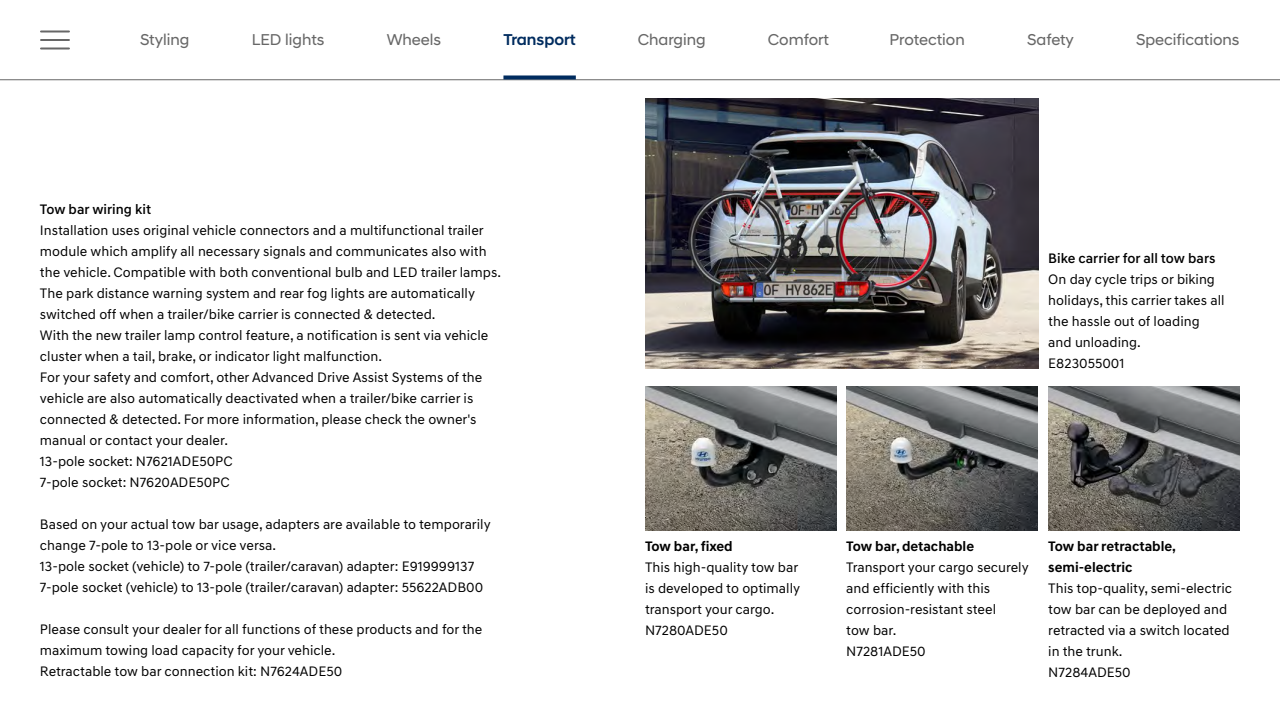
<style>
.page{position:relative;width:1280px;height:720px;background:#fff}
.page>*{position:absolute;margin:0;border:0;box-sizing:border-box;transform-origin:0 0}
.t1{font:16px "Hyundai Sans Head";color:#676767}
.Navigation_Active{font:500 16px "Hyundai Sans Head";color:#002c5f}
._99_BodyCopy_18pt{font:14px/21px "Hyundai Sans Text";color:#000}
._99_BodyCopy_14pt{font:14px/21px "Hyundai Sans Text";color:#000}
._99_BodyCopy_14pt-2{font:700 14px/21px "Hyundai Sans Text";color:#000}
._99_BodyCopy_14pt-3{font:500 14px "Hyundai Sans Text";color:#000}
._99_BodyCopy_18pt-2{font:500 14px "Hyundai Sans Text";color:#000}
</style>
<div class="page">
<img style="left:645px;top:386px;width:192px;height:144px">
<img style="left:1048px;top:386px;width:192px;height:144px">
<img style="left:645px;top:98px;width:393px;height:270px">
<img style="left:847px;top:386px;width:191px;height:144px">
<hr style="left:0;top:80px;width:1280px;height:1px;background:#676767">
<hr style="left:41px;top:30px;width:28px;height:2px;background:#676767">
<hr style="left:41px;top:48px;width:28px;height:2px;background:#676767">
<hr style="left:41px;top:39px;width:28px;height:2px;background:#676767">
<svg style="left:503px;top:75px;width:73px;height:4px"></svg>
<p class="t1" style="left:140px;top:30px;width:51px">Styling</p>
<p class="t1" style="left:252px;top:30px;width:74px">LED lights</p>
<p class="t1" style="left:387px;top:30px;width:56px">Wheels</p>
<p class="Navigation_Active" style="left:503px;top:30px;width:74px">Transport</p>
<p class="t1" style="left:638px;top:30px;width:69px">Charging</p>
<p class="t1" style="left:768px;top:30px;width:63px">Comfort</p>
<p class="t1" style="left:890px;top:30px;width:77px">Protection</p>
<p class="t1" style="left:1027px;top:30px;width:48px">Safety</p>
<p class="t1" style="left:1136px;top:30px;width:105px">Specifications</p>
<p class="_99_BodyCopy_18pt-2" style="left:40px;top:200px;width:113px">Tow bar wiring kit</p>
<p class="_99_BodyCopy_18pt" style="left:40px;top:220px;width:463px">Installation uses original vehicle connectors and a multifunctional trailer module which amplify all necessary signals and communicates also with the vehicle. Compatible with both conventional bulb and LED trailer lamps.</p>
<p class="_99_BodyCopy_18pt" style="left:40px;top:283px;width:437px">The park distance warning system and rear fog lights are automatically switched off when a trailer/bike carrier is connected &amp; detected.</p>
<p class="_99_BodyCopy_18pt" style="left:40px;top:325px;width:450px">With the new trailer lamp control feature, a notification is sent via vehicle cluster when a tail, brake, or indicator light malfunction.</p>
<p class="_99_BodyCopy_18pt" style="left:40px;top:367px;width:444px">For your safety and comfort, other Advanced Drive Assist Systems of the vehicle are also automatically deactivated when a trailer/bike carrier is connected &amp; detected. For more information, please check the owner's manual or contact your dealer.</p>
<p class="_99_BodyCopy_18pt" style="left:40px;top:451px;width:194px">13-pole socket: N7621ADE50PC</p>
<p class="_99_BodyCopy_18pt" style="left:40px;top:472px;width:191px">7-pole socket: N7620ADE50PC</p>
<p class="_99_BodyCopy_18pt" style="left:40px;top:514px;width:452px">Based on your actual tow bar usage, adapters are available to temporarily change 7-pole to 13-pole or vice versa.</p>
<p class="_99_BodyCopy_18pt" style="left:40px;top:556px;width:436px">13-pole socket (vehicle) to 7-pole (trailer/caravan) adapter: E919999137</p>
<p class="_99_BodyCopy_18pt" style="left:40px;top:577px;width:445px">7-pole socket (vehicle) to 13-pole (trailer/caravan) adapter: 55622ADB00</p>
<p class="_99_BodyCopy_18pt" style="left:40px;top:619px;width:444px">Please consult your dealer for all functions of these products and for the maximum towing load capacity for your vehicle.</p>
<p class="_99_BodyCopy_18pt" style="left:40px;top:661px;width:304px">Retractable tow bar connection kit: N7624ADE50</p>
<p class="_99_BodyCopy_14pt-3" style="left:1048px;top:249px;width:169px">Bike carrier for all tow bars</p>
<p class="_99_BodyCopy_14pt" style="left:1048px;top:268px;width:178px">On day cycle trips or biking holidays, this carrier takes all the hassle out of loading</p>
<p class="_99_BodyCopy_14pt" style="left:1048px;top:331px;width:94px">and unloading.</p>
<p class="_99_BodyCopy_14pt" style="left:1048px;top:352px;width:78px">E823055001</p>
<p class="_99_BodyCopy_14pt-2" style="left:645px;top:535px;width:89px">Tow bar, fixed</p>
<p class="_99_BodyCopy_14pt" style="left:645px;top:556px;width:157px">This high-quality tow bar is developed to optimally transport your cargo.</p>
<p class="_99_BodyCopy_14pt" style="left:645px;top:619px;width:84px">N7280ADE50</p>
<p class="_99_BodyCopy_14pt-2" style="left:846px;top:535px;width:129px">Tow bar, detachable</p>
<p class="_99_BodyCopy_14pt" style="left:846px;top:556px;width:184px">Transport your cargo securely and efficiently with this corrosion-resistant steel<br>tow bar.</p>
<p class="_99_BodyCopy_14pt" style="left:846px;top:640px;width:81px">N7281ADE50</p>
<p class="_99_BodyCopy_14pt-2" style="left:1048px;top:535px;width:129px">Tow bar retractable, semi-electric</p>
<p class="_99_BodyCopy_14pt" style="left:1048px;top:577px;width:185px">This top-quality, semi-electric tow bar can be deployed and retracted via a switch located in the trunk.</p>
<p class="_99_BodyCopy_14pt" style="left:1048px;top:661px;width:84px">N7284ADE50</p>
</div>
